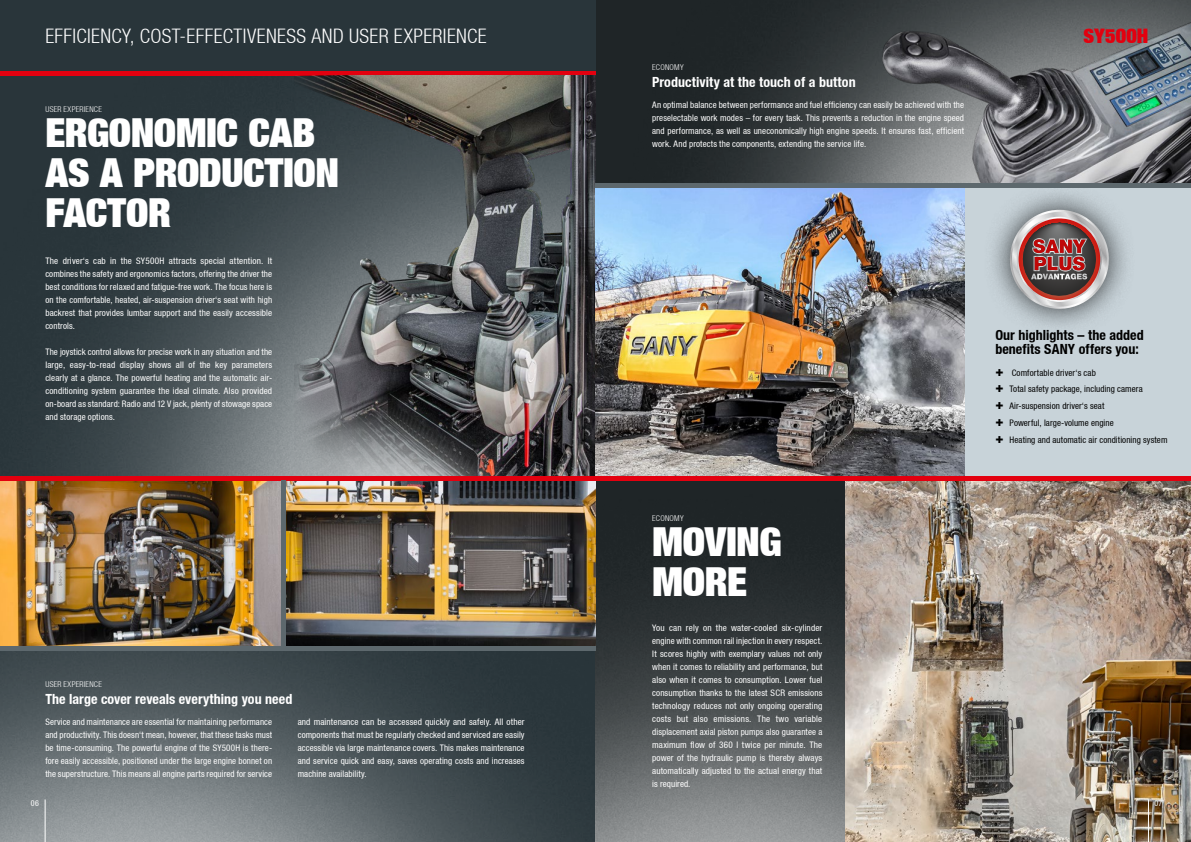
<style>
.page{position:relative;width:1191px;height:842px;background:#fff}
.page>*{position:absolute;margin:0;border:0;box-sizing:border-box;transform-origin:0 0}
.t1{font:900 40px/40px "Context Reprise Extra Black S Si Extra";letter-spacing:-.01em;color:#fff}
.t2{font:700 20px "Context Reprise Light Cond S Si";letter-spacing:.02em;color:#fff}
.t3{font:900 20px "Context Reprise Extra Black S Si Extra";letter-spacing:.01em;color:#e3000f}
.t4{font:700 condensed 14px "Context Reprise Condensed S Si";letter-spacing:.005em;color:#fff}
.t5{font:700 condensed 14px/15px "Context Reprise Condensed S Si";letter-spacing:.005em;color:#000}
.t6{font:9px/13px "Context Reprise Condensed S Si Condensed";letter-spacing:.01em;color:#fff;text-align:justify}
.t7{font:9px/16.7px "Context Reprise Condensed S Si Condensed";letter-spacing:.01em;color:#000}
.t8{font:700 8px "Context Reprise Light Cond S Si";letter-spacing:.03em;color:#fff}
.t9{font:8px "Context Reprise Condensed S Si Condensed";color:#fff}
.s1{font-family:"Context Reprise Extra Black S Si Extra";font-weight:900;font-size:13.5px}
</style>
<div class="page">
<img style="left:595px;top:0;width:279px;height:183px">
<div style="left:0;top:0;width:595px;height:71px;background:#29353a"></div>
<hr style="left:0;top:71px;width:595px;height:4px;background:#e3000f">
<img style="left:0;top:75px;width:294px;height:401px">
<div style="left:964px;top:185px;width:227px;height:293px;background:#c8d3d9"></div>
<img style="left:0;top:651px;width:595px;height:191px">
<img style="left:595px;top:480px;width:596px;height:362px">
<img style="left:0;top:480px;width:281px;height:166px">
<img style="left:286px;top:480px;width:309px;height:166px">
<div style="left:982px;top:183px;width:154px;height:153px;background:#000;opacity:.75"></div>
<svg style="left:1006px;top:210px;width:106px;height:102px"></svg>
<div style="left:0;top:646px;width:595px;height:5px;background:#5d686d"></div>
<img style="left:874px;top:0;width:317px;height:183px">
<img style="left:294px;top:75px;width:301px;height:401px">
<img style="left:595px;top:187px;width:369px;height:289px">
<hr style="left:595px;top:183px;width:596px;height:4px;background:#5d686d">
<hr style="left:0;top:476px;width:595px;height:4px;background:#e3000f">
<hr style="left:595px;top:476px;width:596px;height:4px;background:#e3000f">
<div style="left:281px;top:480px;width:5px;height:171px;background:#5d686d"></div>
<hr style="left:1148px;top:799px;width:1px;height:43px;background:#fff">
<hr style="left:45px;top:799px;width:1px;height:43px;background:#fff">
<h2 class="t2" style="left:45px;top:25px;width:443px">EFFICIENCY, COST-EFFECTIVENESS AND USER EXPERIENCE</h2>
<p class="t8" style="left:45px;top:105px;width:58px">USER EXPERIENCE</p>
<h1 class="t1" style="left:45px;top:112px;width:295px">ERGONOMIC CAB<br>AS A PRODUCTION<br>FACTOR</h1>
<p class="t6" style="left:45px;top:254px;width:228px">The driver‘s cab in the SY500H attracts special attention. It combines the safety and ergonomics factors, offering the driver the best conditions for relaxed and fatigue-free work. The focus here is on the comfortable, heated, air-suspension driver‘s seat with high backrest that provides lumbar support and the easily accessible controls.</p>
<p class="t6" style="left:45px;top:345px;width:228px">The joystick control allows for precise work in any situation and the large, easy-to-read display shows all of the key parameters clearly at a glance. The powerful heating and the automatic air&shy;conditioning system guarantee the ideal climate. Also provided on-board as standard: Radio and 12 V jack, plenty of stowage space and storage options.</p>
<p class="t8" style="left:45px;top:680px;width:58px">USER EXPERIENCE</p>
<h3 class="t4" style="left:45px;top:690px;width:248px">The large cover reveals everything you need</h3>
<p class="t6" style="left:45px;top:715px;width:228px">Service and maintenance are essential for maintaining performance and productivity. This doesn‘t mean, however, that these tasks must be time-consuming. The powerful engine of the SY500H is there&shy;fore easily accessible, positioned under the large engine bonnet on the superstructure. This means all engine parts required for service</p>
<p class="t6" style="left:298px;top:715px;width:228px">and maintenance can be accessed quickly and safely. All other components that must be regularly checked and serviced are easily accessible via large maintenance covers. This makes maintenance and service quick and easy, saves operating costs and increases machine availability.</p>
<p class="t8" style="left:652px;top:63px;width:33px">ECONOMY</p>
<h3 class="t4" style="left:652px;top:73px;width:205px">Productivity at the touch of a button</h3>
<p class="t6" style="left:652px;top:98px;width:313px">An optimal balance between performance and fuel efficiency can easily be achieved with the preselectable work modes – for every task. This prevents a reduction in the engine speed and performance, as well as uneconomically high engine speeds. It ensures fast, efficient work. And protects the components, extending the service life.</p>
<h2 class="t3" style="left:1083px;top:23px;width:66px">SY500H</h2>
<p class="t8" style="left:652px;top:513px;width:33px">ECONOMY</p>
<h1 class="t1" style="left:652px;top:520px;width:131px">MOVING<br>MORE</h1>
<p class="t6" style="left:652px;top:621px;width:172px">You can rely on the water-cooled six-cylinder engine with common rail injection in every respect.<br>It scores highly with exemplary values not only when it comes to reliability and performance, but also when it comes to consumption. Lower fuel consumption thanks to the latest SCR emissions technology reduces not only ongoing operating costs but also emissions. The two variable displacement axial piston pumps also guarantee a maximum flow of 360 l twice per minute. The power of the hydraulic pump is thereby always automatically adjusted to the actual energy that is required.</p>
<h3 class="t5" style="left:995px;top:327px;width:150px">Our highlights – the added benefits SANY offers you:</h3>
<p class="t7" style="left:995px;top:364px;width:174px"><span class="s1">+</span> Comfortable driver‘s cab<br><span class="s1">+</span> Total safety package, including camera<br><span class="s1">+</span> Air-suspension driver‘s seat<br><span class="s1">+</span> Powerful, large-volume engine<br><span class="s1">+</span> Heating and automatic air conditioning system</p>
<p class="t9" style="left:31px;top:798px;width:10px">06</p>
<p class="t9" style="left:1154px;top:798px;width:9px">07</p>
</div>
